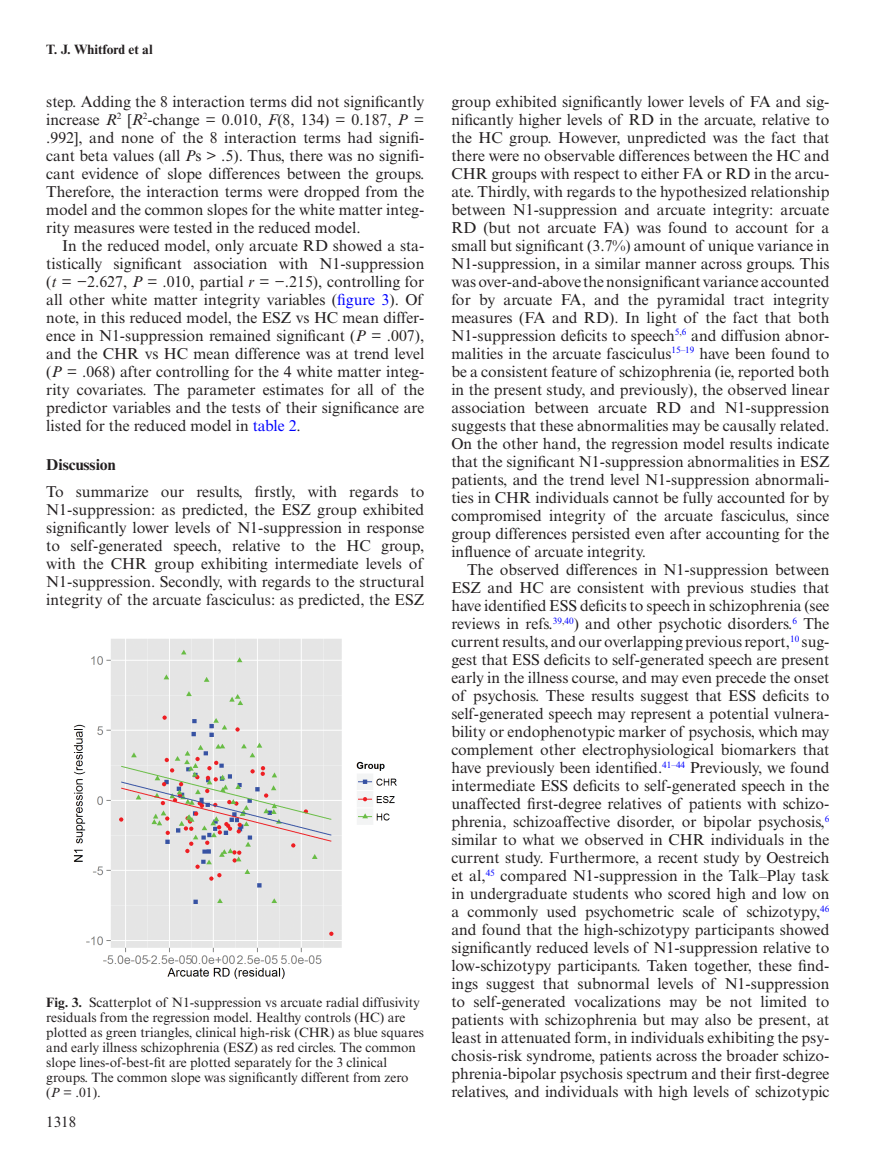
<style>
.page{position:relative;width:891px;height:1175px;background:#fff}
.page>*{position:absolute;margin:0;border:0;box-sizing:border-box;transform-origin:0 0}
.t1{font:15.75px/18px "Times New Roman MT Std";color:#231f20;text-align:justify}
.t2{font:700 15.75px "Times New Roman MT Std";color:#231f20}
.t3{font:15px "Times New Roman MT Std";color:#231f20}
.t4{font:13.5px/15px "Times New Roman MT Std";color:#231f20}
.t5{font:700 13.5px "Times New Roman MT Std";color:#231f20}
.s1{font-style:italic}
.s2{color:#00f}
.s3{font-weight:700}
</style>
<div class="page">
<img style="left:73px;top:639px;width:324px;height:340px">
<p class="t5" style="left:46px;top:41px;width:108px">T. J. Whitford et al</p>
<p class="t1" style="left:46px;top:92px;width:380px">step. Adding the 8 interaction terms did not significantly increase <span class="s1">R</span><sup>2</sup> [<span class="s1">R</span><sup>2</sup>-change = 0.010, <span class="s1">F</span>(8, 134) = 0.187, <span class="s1">P</span> = .992], and none of the 8 interaction terms had signifi&shy;cant beta values (all <span class="s1">P</span>s &gt; .5). Thus, there was no signifi&shy;cant evidence of slope differences between the groups.<br>Therefore, the interaction terms were dropped from the model and the common slopes for the white matter integ&shy;rity measures were tested in the reduced model.</p>
<p class="t1" style="left:46px;top:236px;width:380px;text-indent:16px">In the reduced model, only arcuate RD showed a sta&shy;tistically significant association with N1-suppression (<span class="s1">t</span> = −2.627, <span class="s1">P</span> = .010, partial <span class="s1">r</span> = −.215), controlling for all other white matter integrity variables (<span class="s2">figure 3</span>). Of note, in this reduced model, the ESZ vs HC mean differ&shy;ence in N1-suppression remained significant (<span class="s1">P</span> = .007), and the CHR vs HC mean difference was at trend level (<span class="s1">P</span> = .068) after controlling for the 4 white matter integ&shy;rity covariates. The parameter estimates for all of the predictor variables and the tests of their significance are listed for the reduced model in <span class="s2">table 2</span>.</p>
<p class="t2" style="left:46px;top:455px;width:71px">Discussion</p>
<p class="t1" style="left:46px;top:482px;width:380px">To summarize our results, firstly, with regards to N1-suppression: as predicted, the ESZ group exhibited significantly lower levels of N1-suppression in response to self-generated speech, relative to the HC group, with the CHR group exhibiting intermediate levels of N1-suppression. Secondly, with regards to the structural integrity of the arcuate fasciculus: as predicted, the ESZ</p>
<p class="t4" style="left:46px;top:994px;width:379px"><span class="s3">Fig. 3.</span> Scatterplot of N1-suppression vs arcuate radial diffusivity residuals from the regression model. Healthy controls (HC) are plotted as green triangles, clinical high-risk (CHR) as blue squares and early illness schizophrenia (ESZ) as red circles. The common slope lines-of-best-fit are plotted separately for the 3 clinical groups. The common slope was significantly different from zero (<span class="s1">P</span> = .01).</p>
<p class="t3" style="left:46px;top:1113px;width:32px">1318</p>
<p class="t1" style="left:451px;top:92px;width:380px">group exhibited significantly lower levels of FA and sig&shy;nificantly higher levels of RD in the arcuate, relative to the HC group. However, unpredicted was the fact that there were no observable differences between the HC and CHR groups with respect to either FA or RD in the arcu&shy;ate. Thirdly, with regards to the hypothesized relationship between N1-suppression and arcuate integrity: arcuate RD (but not arcuate FA) was found to account for a small but significant (3.7%) amount of unique variance in N1-suppression, in a similar manner across groups. This was over-and-above the nonsignificant variance accounted for by arcuate FA, and the pyramidal tract integrity measures (FA and RD). In light of the fact that both N1-suppression deficits to speech<sup>5</sup><sup>,</sup><sup>6</sup> and diffusion abnor&shy;malities in the arcuate fasciculus<sup>15–19</sup> have been found to be a consistent feature of schizophrenia (ie, reported both in the present study, and previously), the observed linear association between arcuate RD and N1-suppression suggests that these abnormalities may be causally related.<br>On the other hand, the regression model results indicate that the significant N1-suppression abnormalities in ESZ patients, and the trend level N1-suppression abnormali&shy;ties in CHR individuals cannot be fully accounted for by compromised integrity of the arcuate fasciculus, since group differences persisted even after accounting for the influence of arcuate integrity.</p>
<p class="t1" style="left:451px;top:560px;width:380px;text-indent:16px">The observed differences in N1-suppression between ESZ and HC are consistent with previous studies that have identified ESS deficits to speech in schizophrenia (see reviews in refs.<sup>39</sup><sup>,</sup><sup>40</sup>) and other psychotic disorders.<sup>6</sup> The current results, and our overlapping previous report,<sup>10</sup> sug&shy;gest that ESS deficits to self-generated speech are present early in the illness course, and may even precede the onset of psychosis. These results suggest that ESS deficits to self-generated speech may represent a potential vulnera&shy;bility or endophenotypic marker of psychosis, which may complement other electrophysiological biomarkers that have previously been identified.<sup>41–44</sup> Previously, we found intermediate ESS deficits to self-generated speech in the unaffected first-degree relatives of patients with schizo&shy;phrenia, schizoaffective disorder, or bipolar psychosis,<sup>6 </sup>similar to what we observed in CHR individuals in the current study. Furthermore, a recent study by Oestreich et al,<sup>45</sup> compared N1-suppression in the Talk–Play task in undergraduate students who scored high and low on a commonly used psychometric scale of schizotypy,<sup>46 </sup>and found that the high-schizotypy participants showed significantly reduced levels of N1-suppression relative to low-schizotypy participants. Taken together, these find&shy;ings suggest that subnormal levels of N1-suppression to self-generated vocalizations may be not limited to patients with schizophrenia but may also be present, at least in attenuated form, in individuals exhibiting the psy&shy;chosis-risk syndrome, patients across the broader schizo&shy;phrenia-bipolar psychosis spectrum and their first-degree relatives, and individuals with high levels of schizotypic</p>
</div>
